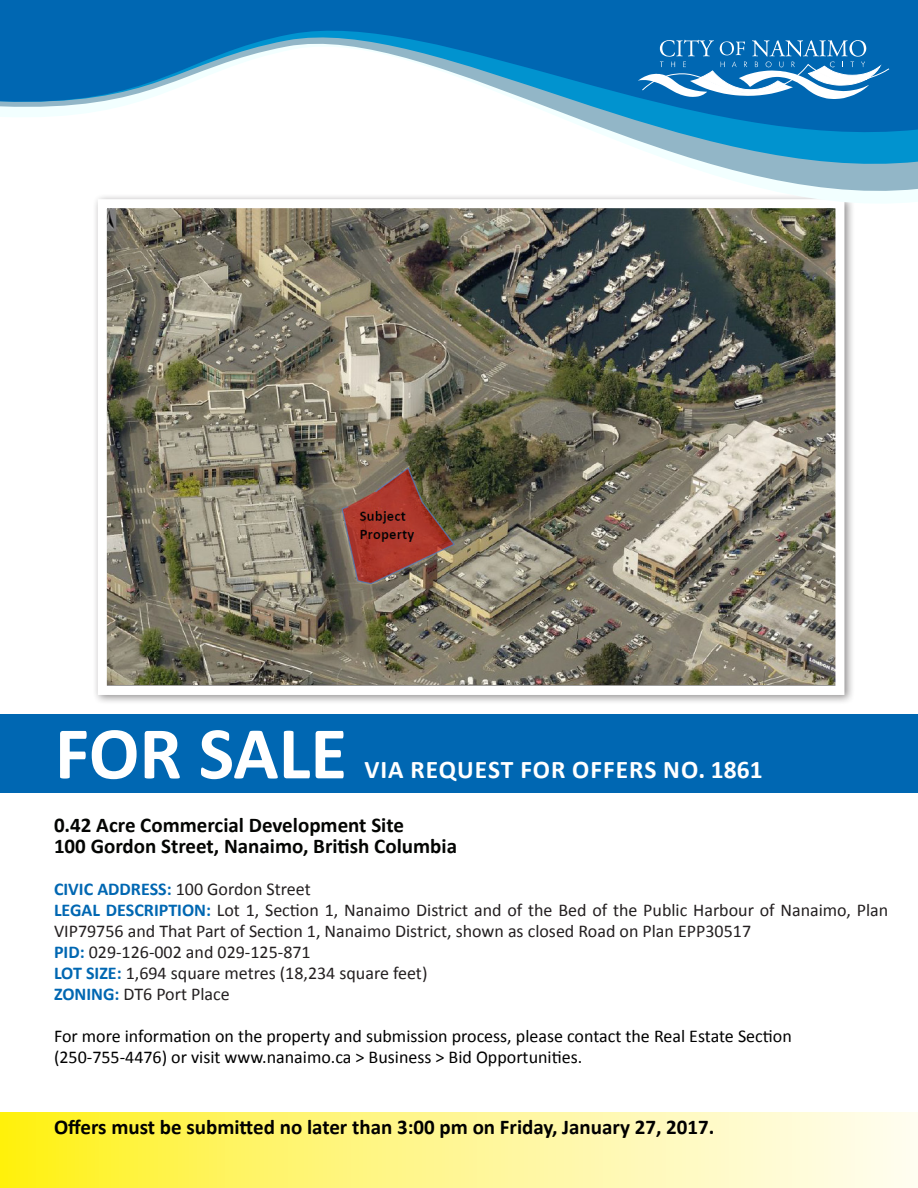
<style>
.page{position:relative;width:918px;height:1188px;background:#fff}
.page>*{position:absolute;margin:0;border:0;box-sizing:border-box;transform-origin:0 0}
.t1{font:700 75px "Calibri";color:#fff}
.t2{font:700 25.5px "Calibri";letter-spacing:.04em;color:#fff}
.t3{font:700 21px "Calibri";color:#040503}
.t4{font:700 21px "Calibri";color:#000}
.t5{font:18px/21px "Calibri";color:#231f20}
.t6{font:18px/21px "Calibri";color:#000}
.s1{font-weight:700;color:#0067b2}
</style>
<div class="page">
<svg style="left:0;top:1112px;width:918px;height:76px;background:#fff68c"></svg>
<div style="left:0;top:715px;width:918px;height:78px;background:#0067b2"></div>
<div style="left:92px;top:193px;width:763px;height:513px;background:#231f20;opacity:.5"></div>
<img style="left:108px;top:225px;width:726px;height:460px">
<div style="left:98px;top:199px;width:746px;height:496px;border:9px solid #fff"></div>
<img style="left:92px;top:213px;width:763px;height:12px">
<svg style="left:92px;top:185px;width:826px;height:28px"></svg>
<svg style="left:651px;top:153px;width:267px;height:32px;fill:#92b6c7"></svg>
<svg style="left:0;top:0;width:918px;height:153px"></svg>
<svg style="left:638px;top:40px;width:252px;height:59px"></svg>
<p class="t1" style="left:55px;top:707px;width:294px">FOR SALE</p>
<p class="t2" style="left:364px;top:754px;width:400px">VIA REQUEST FOR OFFERS NO. 1861</p>
<p class="t3" style="left:54px;top:812px;width:352px">0.42 Acre Commercial Development Site</p>
<p class="t3" style="left:54px;top:833px;width:405px">100 Gordon Street, Nanaimo, British Columbia</p>
<p class="t5" style="left:54px;top:878px;width:258px"><span class="s1">CIVIC ADDRESS:</span> 100 Gordon Street</p>
<p class="t5" style="left:54px;top:899px;width:836px"><span class="s1">LEGAL DESCRIPTION:</span> Lot 1, Section 1, Nanaimo District and of the Bed of the Public Harbour of Nanaimo, Plan<br>VIP79756 and That Part of Section 1, Nanaimo District, shown as closed Road on Plan EPP30517</p>
<p class="t5" style="left:54px;top:941px;width:258px"><span class="s1">PID:</span> 029-126-002 and 029-125-871</p>
<p class="t5" style="left:54px;top:962px;width:375px"><span class="s1">LOT SIZE:</span> 1,694 square metres (18,234 square feet)</p>
<p class="t5" style="left:54px;top:983px;width:177px"><span class="s1">ZONING:</span> DT6 Port Place</p>
<p class="t6" style="left:54px;top:1025px;width:739px">For more information on the property and submission process, please contact the Real Estate Section (250-755-4476) or visit www.nanaimo.ca &gt; Business &gt; Bid Opportunities.</p>
<p class="t4" style="left:54px;top:1114px;width:662px">Offers must be submitted no later than 3:00 pm on Friday, January 27, 2017.</p>
</div>
